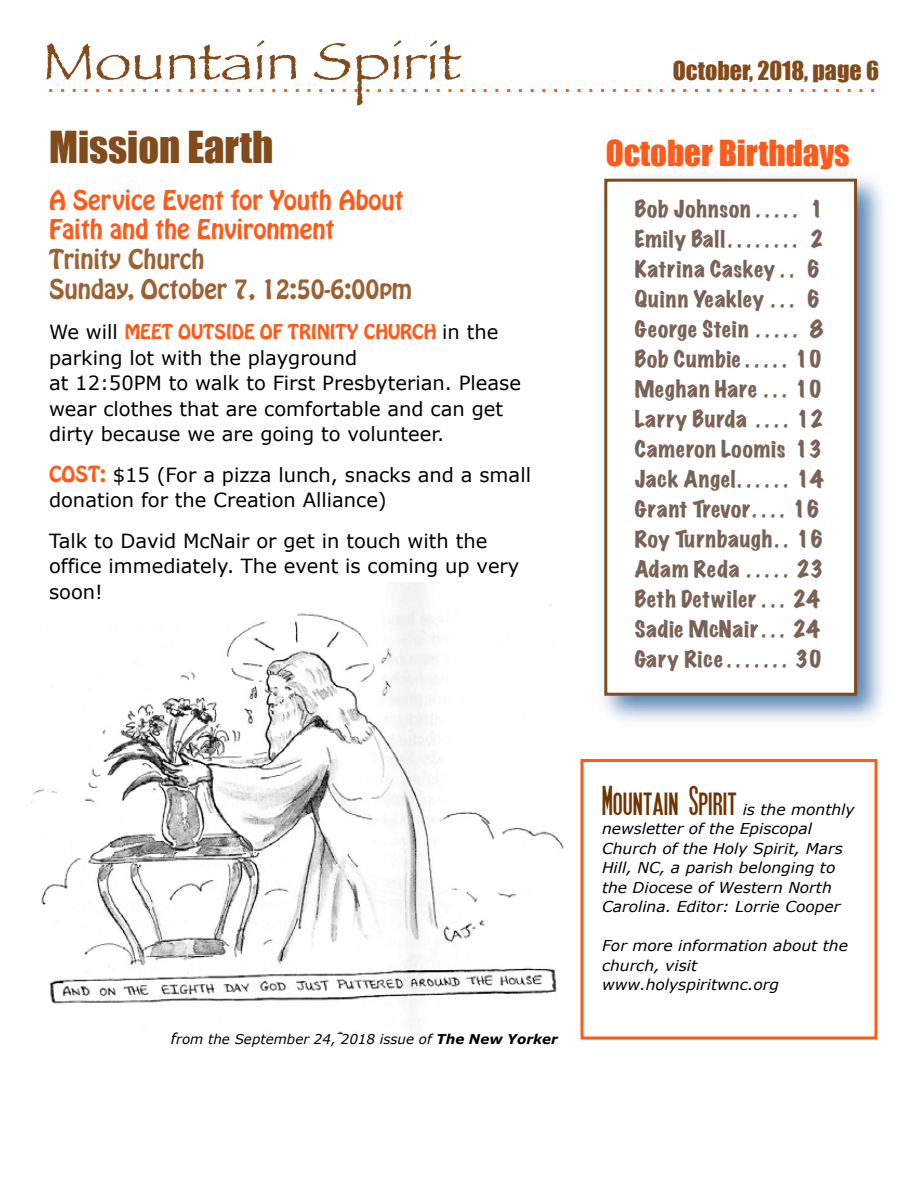
<style>
.page{position:relative;width:918px;height:1188px;background:#fff}
.page>*{position:absolute;margin:0;border:0;box-sizing:border-box;transform-origin:0 0}
.t1{font:54px "Papyrus";color:#824b1b;scale:1.13 1}
.t2{font:700 43.5px "SF Movie Poster";letter-spacing:.015em;color:#6c3506}
.t3{font:40.5px "Impact";color:#824b1b}
.t4{font:33px "Impact";color:#ff5a19}
.t5{font:24px/28.8px "Hobo Std";color:#ff5a19}
.t6{font:24px/30px "Hobo Std";color:#9b6233}
.t7{font:24px "Impact";color:#824b1b}
.t8{font:expanded 21px/30px "Marker Felt";letter-spacing:.035em;color:#7a6356}
.t9{font:19.5px/25.5px "Verdana";color:#000}
.t10{font:18px "Hobo Std";color:#ff5a19}
.t11{font:italic 15px/19.5px "Verdana";color:#000}
.t12{font:italic 13.5px "Verdana";color:#000}
.s1{font-family:"Verdana";font-size:19.5px;color:#000}
.s2{font-family:"Hobo Std";color:#ff5a19}
.s3{font-size:15px}
.s4{font-weight:700}
</style>
<div class="page">
<img style="left:33px;top:583px;width:531px;height:450px">
<svg style="left:49px;top:89px;width:826px;height:3px"></svg>
<div style="left:580px;top:759px;width:298px;height:281px;border:3px solid #ff5a19"></div>
<img style="left:603px;top:177px;width:280px;height:544px">
<div style="left:604px;top:179px;width:253px;height:517px;background:#fff;border:3px solid #824b1b"></div>
<h1 class="t1" style="left:42px;top:29px;width:372px">Mountain Spirit</h1>
<h3 class="t3" style="left:49px;top:116px;width:226px">Mission Earth</h3>
<p class="t5" style="left:49px;top:186px;width:356px">A Service Event for Youth About<br>Faith and the Environment</p>
<p class="t6" style="left:49px;top:244px;width:365px">Trinity Church<br>Sunday, October 7, 12:50-6:00pm</p>
<p class="t10" style="left:49px;top:320px;width:451px"><span class="s1">We will</span> MEET OUTSIDE OF TRINITY CHURCH <span class="s1">in the</span></p>
<p class="t9" style="left:49px;top:345px;width:473px">parking lot with the playground<br>at 12:50PM to walk to First Presbyterian. Please wear clothes that are comfortable and can get dirty because we are going to volunteer.</p>
<p class="t9" style="left:49px;top:462px;width:484px"><span class="s2">COST:</span> $15 (For a pizza lunch, snacks and a small donation for the Creation Alliance)</p>
<p class="t9" style="left:49px;top:528px;width:472px">Talk to David McNair or get in touch with the office immediately. The event is coming up very soon!</p>
<p class="t7" style="left:673px;top:52px;width:208px">October, 2018, page 6</p>
<h3 class="t4" style="left:606px;top:128px;width:246px">October Birthdays</h3>
<p class="t8" style="left:635px;top:193px;width:190px">Bob Johnson . . . . . 1<br>Emily Ball. . . . . . . . 2<br>Katrina Caskey . . 6<br>Quinn Yeakley . . . 6<br>George Stein . . . . . 8<br>Bob Cumbie . . . . . 10<br>Meghan Hare . . . 10<br>Larry Burda . . . . 12<br>Cameron Loomis 13<br>Jack Angel. . . . . . 14<br>Grant Trevor. . . . 16<br>Roy Turnbaugh. . 16<br>Adam Reda . . . . . 23<br>Beth Detwiler . . . 24<br>Sadie McNair . . . 24<br>Gary Rice . . . . . . . 30</p>
<p class="t12" style="left:171px;top:1030px;width:388px"><span class="s3">f</span>rom the September 24, 2018 issue of <span class="s4">The New Yorker</span></p>
<h2 class="t2" style="left:602px;top:777px;width:136px">Mountain Spirit</h2>
<p class="t11" style="left:602px;top:799px;width:254px;text-indent:141px">is the monthly newsletter of the Episcopal<br>Church of the Holy Spirit, Mars<br>Hill, NC, a parish belonging to the Diocese of Western North<br>Carolina. Editor: Lorrie Cooper</p>
<p class="t11" style="left:602px;top:936px;width:247px">For more information about the church, visit www.holyspiritwnc.org</p>
</div>
